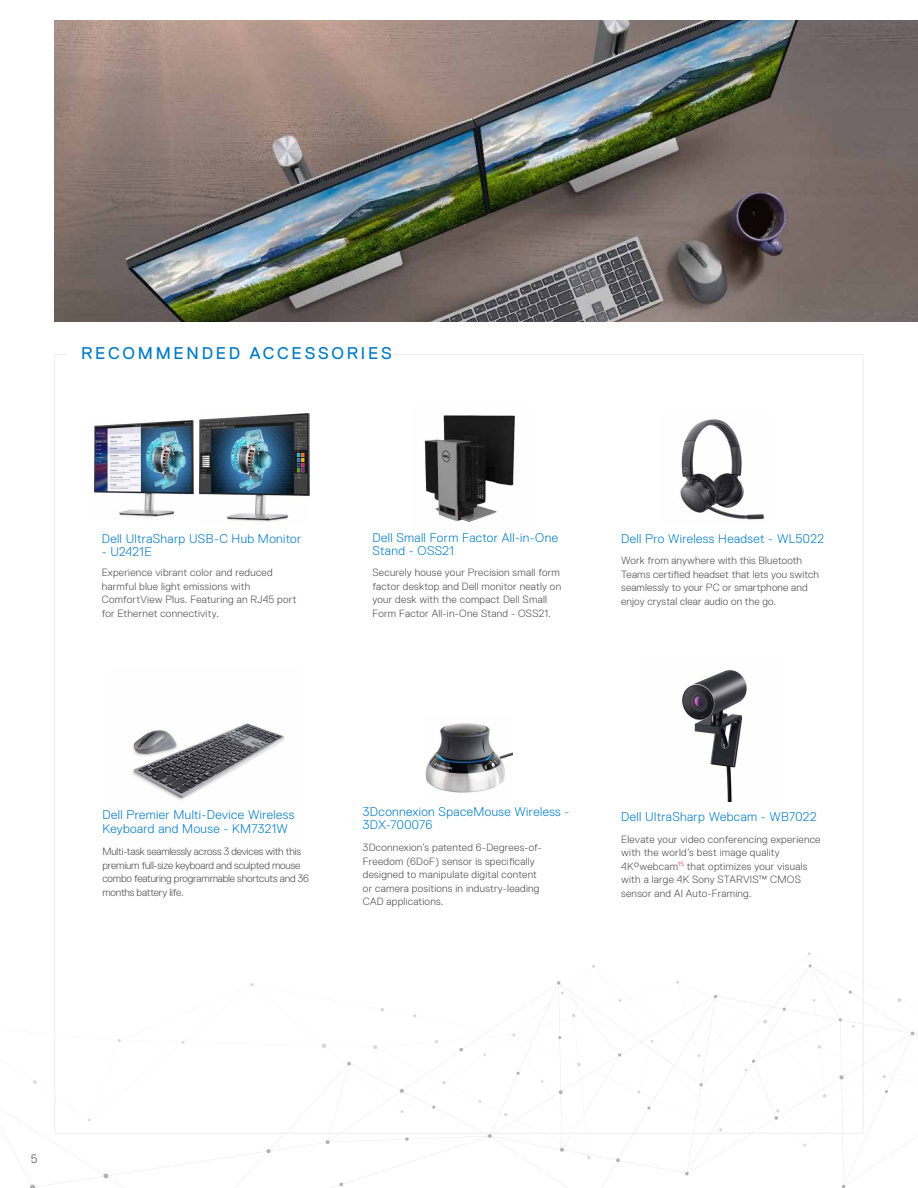
<style>
.page{position:relative;width:918px;height:1188px;background:#fff}
.page>*{position:absolute;margin:0;border:0;box-sizing:border-box;transform-origin:0 0}
.t1{font:16.95px "Dell Replica";letter-spacing:.16em;color:#007bc3}
.t2{font:300 12.6px/13.5px "Dell Replica";letter-spacing:.03em;color:#007bc3}
.t3{font:300 12px "Dell Replica";color:#4d4d4f}
.t4{font:300 10.5px/13.5px "Dell Replica";letter-spacing:.02em;color:#4d4d4f}
.t5{font:300 10.5px/13.5px "Dell Replica";letter-spacing:-.015em;color:#4d4d4f}
</style>
<div class="page">
<img style="left:132px;top:723px;width:153px;height:77px">
<img style="left:425px;top:723px;width:87px;height:70px">
<img style="left:199px;top:414px;width:111px;height:109px">
<img style="left:95px;top:420px;width:99px;height:98px">
<img style="left:424px;top:415px;width:91px;height:107px">
<img style="left:680px;top:419px;width:84px;height:101px">
<img style="left:682px;top:670px;width:65px;height:131px">
<svg style="left:0;top:952px;width:918px;height:236px"></svg>
<svg style="left:685px;top:1172px;width:4px;height:4px"></svg>
<svg style="left:839px;top:1075px;width:5px;height:4px"></svg>
<svg style="left:808px;top:964px;width:4px;height:3px"></svg>
<svg style="left:557px;top:981px;width:3px;height:4px"></svg>
<svg style="left:616px;top:1158px;width:4px;height:4px"></svg>
<svg style="left:559px;top:1090px;width:4px;height:4px"></svg>
<svg style="left:400px;top:1089px;width:4px;height:4px"></svg>
<svg style="left:266px;top:1149px;width:5px;height:4px"></svg>
<svg style="left:339px;top:1183px;width:4px;height:3px"></svg>
<svg style="left:103px;top:1173px;width:5px;height:5px"></svg>
<svg style="left:560px;top:1148px;width:4px;height:4px"></svg>
<svg style="left:618px;top:1053px;width:3px;height:4px"></svg>
<svg style="left:774px;top:1109px;width:6px;height:11px"></svg>
<svg style="left:326px;top:1140px;width:4px;height:4px"></svg>
<svg style="left:347px;top:1062px;width:4px;height:3px"></svg>
<svg style="left:459px;top:1048px;width:4px;height:4px"></svg>
<svg style="left:488px;top:1134px;width:4px;height:4px"></svg>
<svg style="left:405px;top:1137px;width:4px;height:4px"></svg>
<svg style="left:699px;top:1083px;width:4px;height:3px"></svg>
<svg style="left:647px;top:1106px;width:4px;height:4px"></svg>
<svg style="left:516px;top:1072px;width:4px;height:3px"></svg>
<svg style="left:30px;top:1185px;width:5px;height:3px"></svg>
<img style="left:54px;top:20px;width:863px;height:302px">
<h1 class="t1" style="left:81px;top:344px;width:312px">RECOMMENDED ACCESSORIES</h1>
<p class="t2" style="left:372px;top:531px;width:187px">Dell Small Form Factor All-in-One<br>Stand - OSS21</p>
<p class="t2" style="left:621px;top:532px;width:204px">Dell Pro Wireless Headset - WL5022</p>
<p class="t2" style="left:102px;top:532px;width:201px">Dell UltraSharp USB-C Hub Monitor</p>
<p class="t2" style="left:102px;top:545px;width:51px">- U2421E</p>
<p class="t4" style="left:102px;top:566px;width:197px">Experience vibrant color and reduced harmful blue light emissions with ComfortView Plus. Featuring an RJ45 port for Ethernet connectivity.</p>
<p class="t4" style="left:372px;top:566px;width:190px">Securely house your Precision small form factor desktop and Dell monitor neatly on your desk with the compact Dell Small Form Factor All-in-One Stand - OSS21.</p>
<p class="t4" style="left:621px;top:554px;width:199px">Work from anywhere with this Bluetooth Teams certified headset that lets you switch seamlessly to your PC or smartphone and enjoy crystal clear audio on the go.</p>
<p class="t2" style="left:102px;top:808px;width:193px">Dell Premier Multi-Device Wireless<br>Keyboard and Mouse - KM7321W</p>
<p class="t2" style="left:363px;top:805px;width:208px">3Dconnexion SpaceMouse Wireless -<br>3DX-700076</p>
<p class="t5" style="left:102px;top:845px;width:208px">Multi-task seamlessly across 3 devices with this premium full-size keyboard and sculpted mouse combo featuring programmable shortcuts and 36 months battery life.</p>
<p class="t4" style="left:363px;top:841px;width:180px">3Dconnexion’s patented 6-Degrees-of-Freedom (6DoF) sensor is specifically designed to manipulate digital content or camera positions in industry-leading CAD applications.</p>
<p class="t2" style="left:621px;top:810px;width:197px">Dell UltraSharp Webcam - WB7022</p>
<p class="t4" style="left:621px;top:832px;width:201px">Elevate your video conferencing experience with the world’s best image quality 4K°webcam<sup>15</sup> that optimizes your visuals with a large 4K Sony STARVIS™ CMOS sensor and AI Auto-Framing.</p>
<p class="t3" style="left:31px;top:1152px;width:8px">5</p>
</div>
